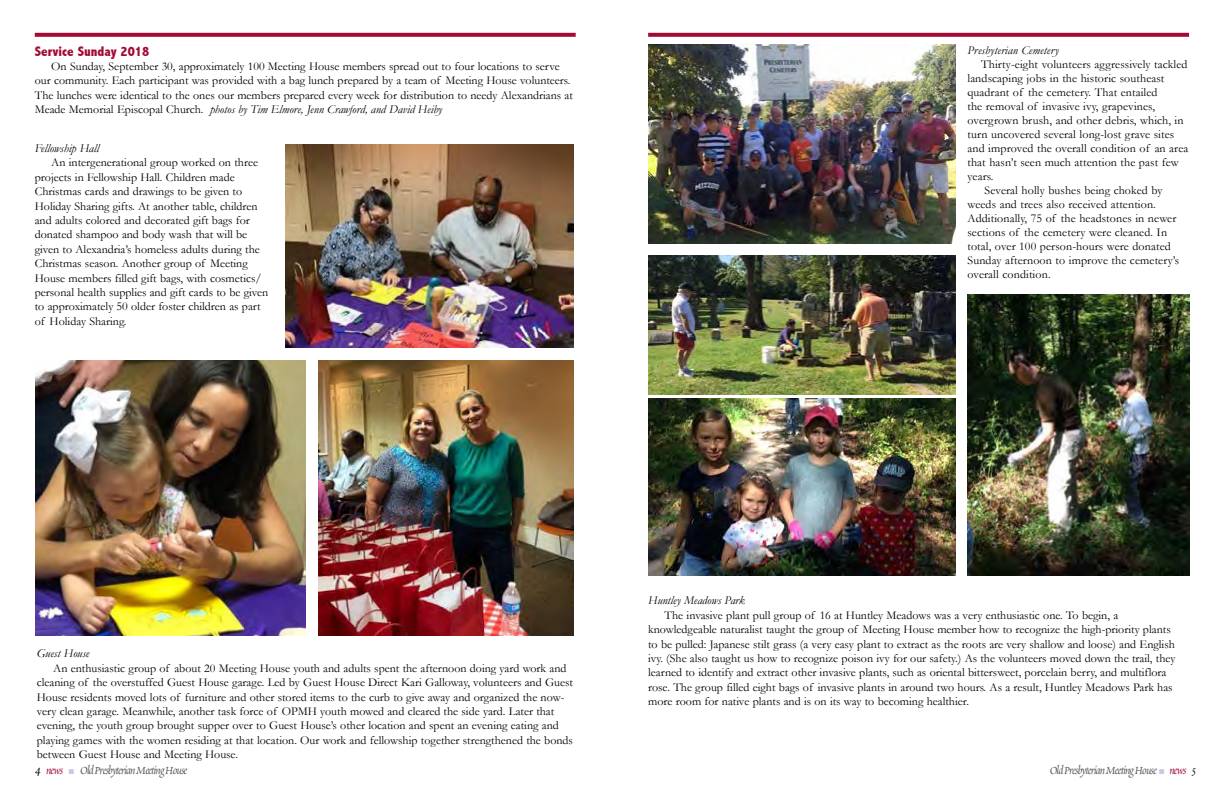
<style>
.page{position:relative;width:1224px;height:792px;background:#fff}
.page>*{position:absolute;margin:0;border:0;box-sizing:border-box;transform-origin:0 0}
.t1{font:14px "Poetica Std";letter-spacing:-.05em;color:#55595b}
.t2{font:800 condensed 14px "Abadi";color:#a30b35}
.t3{font:12px/14.4px "Garamond";color:#000}
.t4{font:italic 12px "Garamond";color:#000}
.s1{font-style:italic}
.s2{font-size:16px;color:#000}
.s3{color:#a30b35}
.s4{color:#cbc7de}
.s5{color:#000}
</style>
<div class="page">
<svg style="left:35px;top:33px;width:541px;height:4px;background:#a7173f"></svg>
<svg style="left:648px;top:33px;width:541px;height:4px;background:#a7173f"></svg>
<img style="left:286px;top:144px;width:287px;height:204px">
<img style="left:35px;top:361px;width:271px;height:274px">
<img style="left:318px;top:361px;width:255px;height:274px">
<img style="left:648px;top:44px;width:307px;height:200px">
<img style="left:648px;top:256px;width:307px;height:138px">
<img style="left:648px;top:398px;width:307px;height:178px">
<img style="left:967px;top:294px;width:222px;height:282px">
<p class="t2" style="left:35px;top:43px;width:116px">Service Sunday 2018</p>
<p class="t3" style="left:35px;top:59px;width:540px;text-indent:16px">On Sunday, September 30, approximately 100 Meeting House members spread out to four locations to serve our community. Each participant was provided with a bag lunch prepared by a team of Meeting House volunteers.<br>The lunches were identical to the ones our members prepared every week for distribution to needy Alexandrians at Meade Memorial Episcopal Church. <span class="s1">photos by Tim Elmore, Jenn Crawford, and David Heiby</span></p>
<p class="t4" style="left:35px;top:141px;width:66px">Fellowship Hall</p>
<p class="t3" style="left:35px;top:155px;width:235px;text-indent:16px">An intergenerational group worked on three projects in Fellowship Hall. Children made Christmas cards and drawings to be given to Holiday Sharing gifts. At another table, children and adults colored and decorated gift bags for donated shampoo and body wash that will be given to Alexandria’s homeless adults during the Christmas season. Another group of Meeting House members filled gift bags, with cosmetics/ personal health supplies and gift cards to be given to approximately 50 older foster children as part of Holiday Sharing.</p>
<p class="t4" style="left:967px;top:43px;width:93px">Presbyterian Cemetery</p>
<p class="t3" style="left:981px;top:57px;width:208px">Thirty-eight volunteers aggressively tackled</p>
<p class="t3" style="left:967px;top:71px;width:198px">landscaping jobs in the historic southeast</p>
<p class="t3" style="left:967px;top:85px;width:192px">quadrant of the cemetery. That entailed</p>
<p class="t3" style="left:967px;top:99px;width:189px">the removal of invasive ivy, grapevines,</p>
<p class="t3" style="left:967px;top:113px;width:218px">overgrown brush, and other debris, which, in</p>
<p class="t3" style="left:967px;top:127px;width:208px">turn uncovered several long-lost grave sites</p>
<p class="t3" style="left:967px;top:141px;width:222px">and improved the overall condition of an area</p>
<p class="t3" style="left:967px;top:155px;width:213px">that hasn’t seen much attention the past few</p>
<p class="t3" style="left:967px;top:169px;width:28px">years.</p>
<p class="t3" style="left:985px;top:183px;width:179px">Several holly bushes being choked by</p>
<p class="t3" style="left:967px;top:197px;width:190px">weeds and trees also received attention.</p>
<p class="t3" style="left:967px;top:211px;width:210px">Additionally, 75 of the headstones in newer</p>
<p class="t3" style="left:967px;top:225px;width:201px">sections of the cemetery were cleaned. In</p>
<p class="t3" style="left:967px;top:239px;width:205px">total, over 100 person-hours were donated</p>
<p class="t3" style="left:967px;top:253px;width:213px">Sunday afternoon to improve the cemetery’s</p>
<p class="t3" style="left:967px;top:267px;width:85px">overall condition.</p>
<p class="t4" style="left:37px;top:646px;width:54px">Guest House</p>
<p class="t3" style="left:37px;top:661px;width:538px;text-indent:16px">An enthusiastic group of about 20 Meeting House youth and adults spent the afternoon doing yard work and cleaning of the overstuffed Guest House garage. Led by Guest House Direct Kari Galloway, volunteers and Guest House residents moved lots of furniture and other stored items to the curb to give away and organized the now&shy;very clean garage. Meanwhile, another task force of OPMH youth mowed and cleared the side yard. Later that evening, the youth group brought supper over to Guest House’s other location and spent an evening eating and playing games with the women residing at that location. Our work and fellowship together strengthened the bonds between Guest House and Meeting House.</p>
<p class="t4" style="left:648px;top:593px;width:98px">Huntley Meadows Park</p>
<p class="t3" style="left:648px;top:608px;width:529px;text-indent:16px">The invasive plant pull group of 16 at Huntley Meadows was a very enthusiastic one. To begin, a knowledgeable naturalist taught the group of Meeting House member how to recognize the high-priority plants to be pulled: Japanese stilt grass (a very easy plant to extract as the roots are very shallow and loose) and English ivy. (She also taught us how to recognize poison ivy for our safety.) As the volunteers moved down the trail, they learned to identify and extract other invasive plants, such as oriental bittersweet, porcelain berry, and multiflora rose. The group filled eight bags of invasive plants in around two hours. As a result, Huntley Meadows Park has more room for native plants and is on its way to becoming healthier.</p>
<p class="t1" style="left:35px;top:761px;width:154px"><span class="s2">4</span> <span class="s3">news</span> <span class="s4">■</span> Old Presbyterian Meeting House</p>
<p class="t1" style="left:1050px;top:761px;width:148px">Old Presbyterian Meeting House <span class="s4">■</span> <span class="s3">news</span> <span class="s5">5</span></p>
</div>
